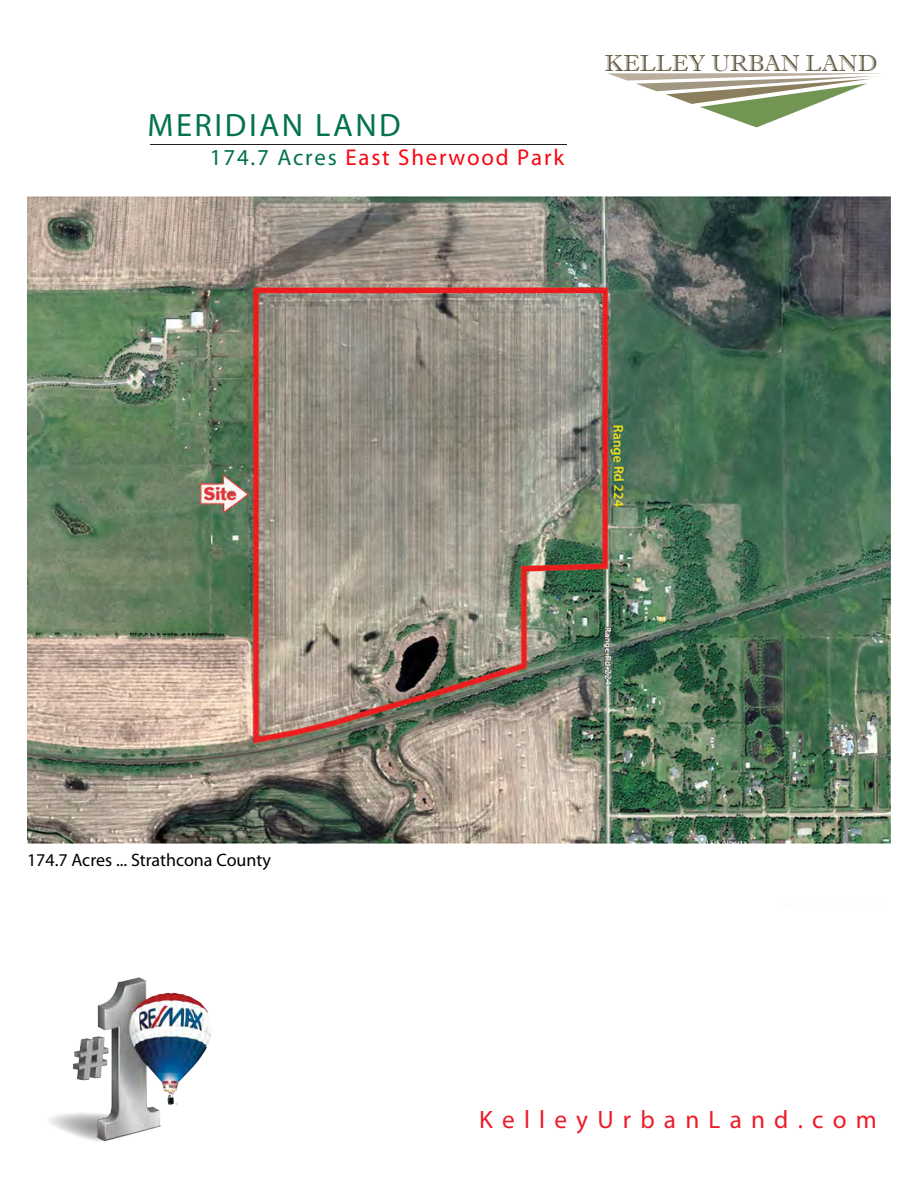
<style>
.page{position:relative;width:918px;height:1188px;background:#fff}
.page>*{position:absolute;margin:0;border:0;box-sizing:border-box;transform-origin:0 0}
.t1{font:32.4px "Myriad Pro";letter-spacing:.08em;color:#03734b}
.t2{font:25.2px "Myriad Pro";letter-spacing:.365em;color:#ed1c29}
.t3{font:23.25px "Imprint MT Shadow";color:#60583f}
.t4{font:22.95px "Myriad Pro";letter-spacing:.08em;color:#f90613}
.t5{font:18px "Myriad Pro";color:#000}
.s1{color:#03734b}
</style>
<div class="page">
<hr style="left:150px;top:144px;width:417px;height:1px;background:#231f20">
<svg style="left:608px;top:73px;width:274px;height:54px"></svg>
<img style="left:49px;top:977px;width:163px;height:164px">
<img style="left:27px;top:197px;width:864px;height:646px">
<h1 class="t1" style="left:148px;top:105px;width:255px">MERIDIAN LAND</h1>
<p class="t4" style="left:210px;top:143px;width:356px"><span class="s1">174.7 Acres</span> East Sherwood Park</p>
<p class="t3" style="left:605px;top:49px;width:274px">KELLEY URBAN LAND</p>
<p class="t5" style="left:27px;top:848px;width:246px">174.7 Acres ... Strathcona County</p>
<h2 class="t2" style="left:479px;top:1104px;width:399px">KelleyUrbanLand.com</h2>
</div>
